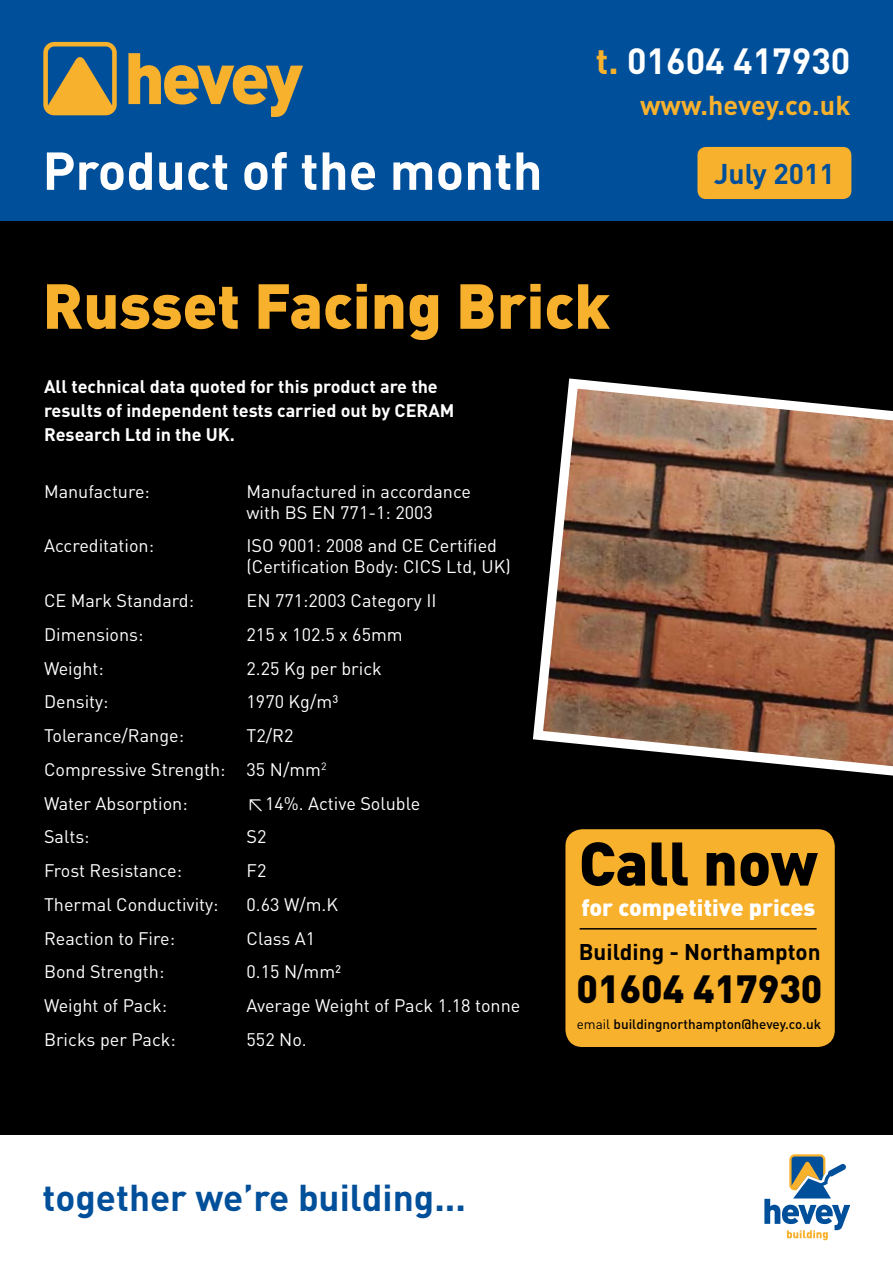
<style>
.page{position:relative;width:893px;height:1263px;background:#fff}
.page>*{position:absolute;margin:0;border:0;box-sizing:border-box;transform-origin:0 0}
.t1{font:900 62.55px "DIN";color:#f8b12d}
.t2{font:900 60.6px "DIN";color:#000}
.t3{font:700 52.5px "DIN";color:#fff}
.t4{font:900 38.85px "DIN";color:#000}
.t5{font:700 36.9px "DIN";color:#004f9a}
.t6{font:700 36px "DIN";color:#fff}
.t7{font:700 28.2px "DIN";color:#004f9a}
.t8{font:700 27px "DIN";letter-spacing:-.005em;color:#f8b12d}
.t9{font:900 23.25px "DIN";color:#fff}
.t10{font:700 22.5px "DIN";color:#000}
.t11{font:18px/21px "DIN";color:#fff}
.t12{font:700 18px/24px "DIN";color:#fff}
.t13{font:500 13.5px "DIN";color:#000}
.s1{color:#f8b12d}
.s2{font-weight:400}
</style>
<div class="page">
<div style="left:0;top:0;width:893px;height:224px;background:#004f9a"></div>
<div style="left:0;top:221px;width:893px;height:1032px;background:#000"></div>
<div style="left:0;top:1135px;width:893px;height:128px;background:#fff"></div>
<svg style="left:533px;top:378px;width:360px;height:398px;background:#85604c"></svg>
<svg style="left:764px;top:1154px;width:86px;height:86px"></svg>
<svg style="left:128px;top:53px;width:175px;height:64px"></svg>
<svg style="left:43px;top:42px;width:74px;height:73px"></svg>
<div style="left:697px;top:147px;width:154px;height:52px;background:#f8b12d;border-radius:9px"></div>
<div style="left:565px;top:829px;width:270px;height:218px;background:#f8b12d;border-radius:17px"></div>
<hr style="left:580px;top:928px;width:237px;height:1px;background:#000">
<h3 class="t3" style="left:43px;top:137px;width:502px">Product of the month</h3>
<h3 class="t6" style="left:596px;top:38px;width:256px"><span class="s1">t.</span> 01604 417930</h3>
<h3 class="t8" style="left:640px;top:88px;width:212px">www.hevey.co.uk</h3>
<h3 class="t7" style="left:714px;top:156px;width:122px">July 2011</h3>
<h1 class="t1" style="left:43px;top:264px;width:569px">Russet Facing Brick</h1>
<p class="t12" style="left:44px;top:374px;width:412px">All technical data quoted for this product are the results of independent tests carried out by CERAM<br>Research Ltd in the UK.</p>
<p class="t11" style="left:44px;top:480px;width:107px">Manufacture:</p>
<p class="t11" style="left:247px;top:480px;width:226px">Manufactured in accordance with BS EN 771-1: 2003</p>
<p class="t11" style="left:44px;top:535px;width:112px">Accreditation:</p>
<p class="t11" style="left:247px;top:535px;width:266px">ISO 9001: 2008 and CE Certified (Certification Body: CICS Ltd, UK)</p>
<p class="t11" style="left:44px;top:590px;width:152px">CE Mark Standard:</p>
<p class="t11" style="left:247px;top:590px;width:191px">EN 771:2003 Category II</p>
<p class="t11" style="left:44px;top:623px;width:101px">Dimensions:</p>
<p class="t11" style="left:247px;top:623px;width:158px">215 x 102.5 x 65mm</p>
<p class="t11" style="left:44px;top:657px;width:61px">Weight:</p>
<p class="t11" style="left:247px;top:657px;width:137px">2.25 Kg per brick</p>
<p class="t11" style="left:44px;top:691px;width:66px">Density:</p>
<p class="t11" style="left:247px;top:691px;width:94px">1970 Kg/m³</p>
<p class="t11" style="left:44px;top:725px;width:141px">Tolerance/Range:</p>
<p class="t11" style="left:44px;top:718px;width:284px;line-height:33.8px;text-indent:202px">T2/R2<br>Compressive Strength: 35 N/mm<sup>2<br></sup>Water Absorption:</p>
<p class="t11" style="left:247px;top:792px;width:175px">≤14%. Active Soluble</p>
<p class="t11" style="left:44px;top:826px;width:47px">Salts:</p>
<p class="t11" style="left:247px;top:826px;width:21px">S2</p>
<p class="t11" style="left:44px;top:860px;width:140px">Frost Resistance:</p>
<p class="t11" style="left:247px;top:860px;width:21px">F2</p>
<p class="t11" style="left:44px;top:893px;width:176px">Thermal Conductivity:</p>
<p class="t11" style="left:247px;top:893px;width:93px">0.63 W/m.K</p>
<p class="t11" style="left:44px;top:927px;width:133px">Reaction to Fire:</p>
<p class="t11" style="left:247px;top:927px;width:70px">Class A1</p>
<p class="t11" style="left:44px;top:961px;width:122px">Bond Strength:</p>
<p class="t11" style="left:247px;top:961px;width:96px">0.15 N/mm²</p>
<p class="t11" style="left:44px;top:995px;width:125px">Weight of Pack:</p>
<p class="t11" style="left:247px;top:995px;width:275px">Average Weight of Pack 1.18 tonne</p>
<p class="t11" style="left:44px;top:1028px;width:133px">Bricks per Pack:</p>
<p class="t11" style="left:247px;top:1028px;width:62px">552 No.</p>
<h3 class="t5" style="left:43px;top:1173px;width:425px">together we’re building...</h3>
<h2 class="t2" style="left:579px;top:823px;width:241px">Call now</h2>
<p class="t9" style="left:581px;top:892px;width:235px">for competitive prices</p>
<p class="t10" style="left:579px;top:938px;width:243px">Building - Northampton</p>
<h3 class="t4" style="left:577px;top:963px;width:247px">01604 417930</h3>
<p class="t13" style="left:577px;top:1015px;width:246px"><span class="s2">email</span> buildingnorthampton@hevey.co.uk</p>
</div>
